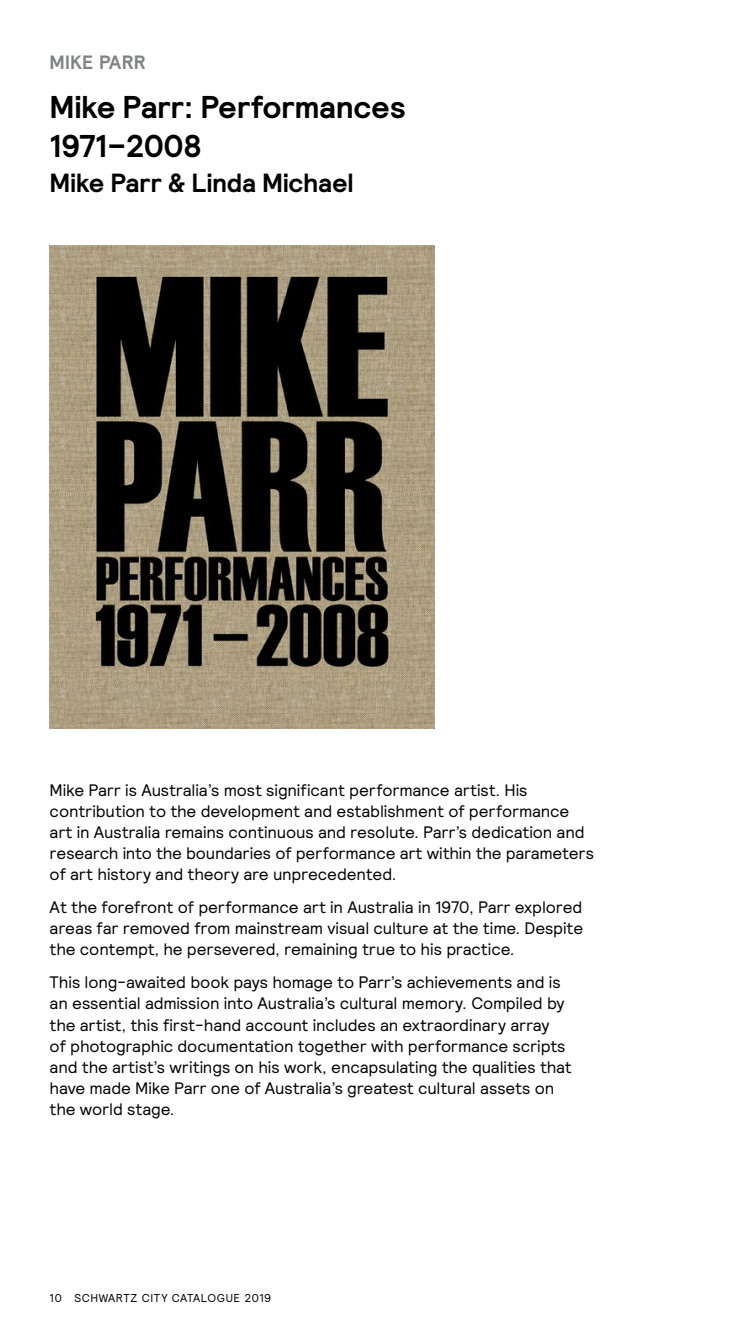
<style>
.page{position:relative;width:735px;height:1340px;background:#fff}
.page>*{position:absolute;margin:0;border:0;box-sizing:border-box;transform-origin:0 0}
.t1{font:700 31.5px/38.5px "Relative";letter-spacing:-.01em;color:#000}
.t2{font:700 26.25px "Relative";letter-spacing:-.01em;color:#000}
.t3{font:700 19.25px "Relative";letter-spacing:.01em;color:#808285}
.t4{font:16.62px/21px "Relative";letter-spacing:-.01em;color:#000}
.t5{font:11.38px "Relative";letter-spacing:.05em;color:#000}
</style>
<div class="page">
<img style="left:50px;top:245px;width:384px;height:483px">
<p class="t3" style="left:50px;top:50px;width:97px">MIKE PARR</p>
<h1 class="t1" style="left:50px;top:87px;width:357px">Mike Parr: Performances<br>1971–2008</h1>
<h2 class="t2" style="left:50px;top:165px;width:305px">Mike Parr &amp; Linda Michael</h2>
<p class="t4" style="left:50px;top:779px;width:545px">Mike Parr is Australia’s most significant performance artist. His contribution to the development and establishment of performance art in Australia remains continuous and resolute. Parr’s dedication and research into the boundaries of performance art within the parameters of art history and theory are unprecedented.</p>
<p class="t4" style="left:50px;top:896px;width:534px;text-align:justify">At the forefront of performance art in Australia in 1970, Parr explored areas far removed from mainstream visual culture at the time. Despite the contempt, he persevered, remaining true to his practice.</p>
<p class="t4" style="left:50px;top:971px;width:523px">This long-awaited book pays homage to Parr’s achievements and is an essential admission into Australia’s cultural memory. Compiled by the artist, this first-hand account includes an extraordinary array<br>of photographic documentation together with performance scripts and the artist’s writings on his work, encapsulating the qualities that have made Mike Parr one of Australia’s greatest cultural assets on the world stage.</p>
<p class="t5" style="left:50px;top:1290px;width:223px">10 SCHWARTZ CITY CATALOGUE 2019</p>
</div>
